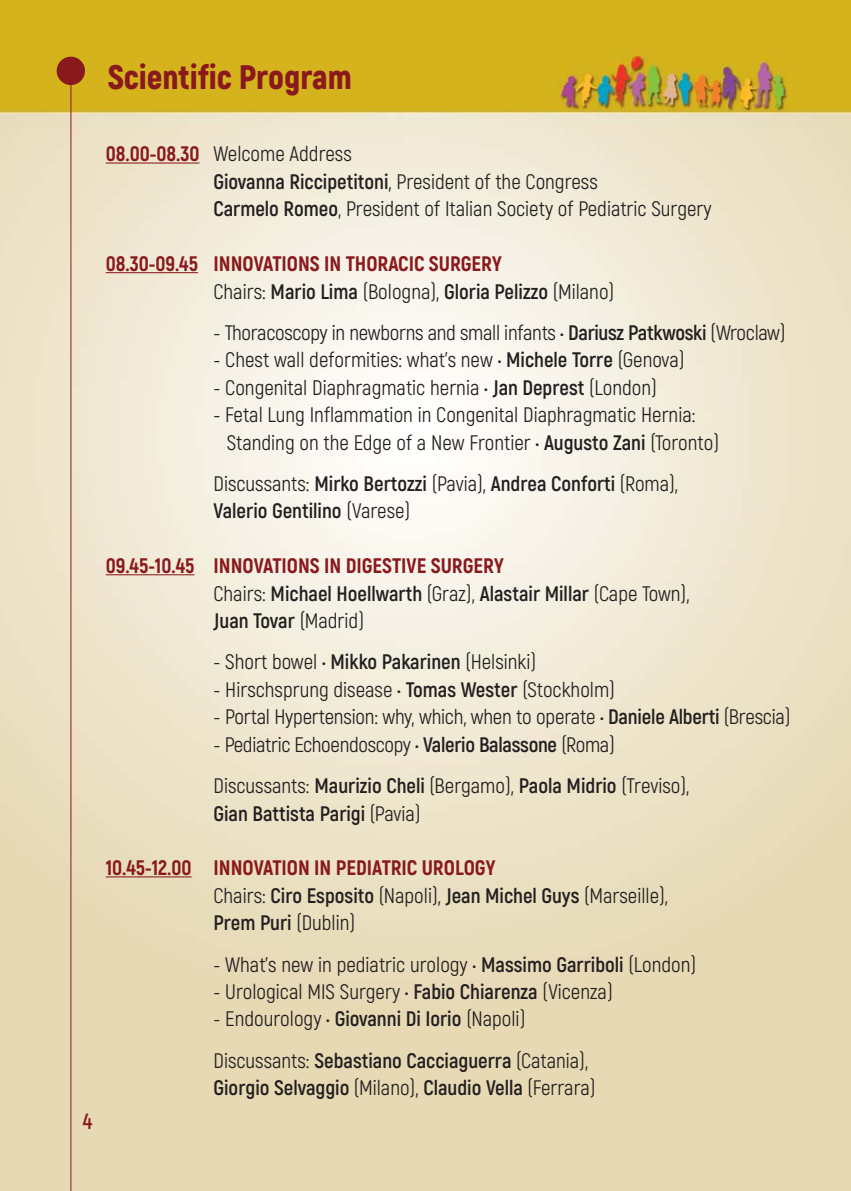
<style>
.page{position:relative;width:851px;height:1191px;background:#fff}
.page>*{position:absolute;margin:0;border:0;box-sizing:border-box;transform-origin:0 0}
.t1{font:900 34px "Akrobat";color:#89191c}
.t2{font:700 22px "Akrobat";color:#89191c}
.t3{font:21px/27.4px "Akrobat";color:#231f20}
.t4{font:800 21px/27.4px "Akrobat";color:#89191c}
.t5{font:700 21px/27.4px "Akrobat";color:#231f20}
.s1{font-weight:800;color:#89191c}
.s2{font-weight:700}
.s3{font-weight:400;color:#231f20}
.s4{font-weight:700;color:#231f20}
.s5{font-weight:400}
</style>
<div class="page">
<img style="left:0;top:0;width:850px;height:1191px">
<div style="left:57px;top:57px;width:28px;height:28px;background:#89191c;border-radius:50%"></div>
<hr style="left:70px;top:71px;width:1px;height:1120px;background:#89191c">
<hr style="left:106px;top:162px;width:93px;height:2px;background:#89191c">
<hr style="left:106px;top:272px;width:92px;height:1px;background:#89191c">
<hr style="left:106px;top:574px;width:88px;height:1px;background:#89191c">
<hr style="left:106px;top:876px;width:85px;height:1px;background:#89191c">
<h1 class="t1" style="left:108px;top:57px;width:246px">Scientific Program</h1>
<p class="t2" style="left:83px;top:1113px;width:11px">4</p>
<p class="t3" style="left:213px;top:142px;width:499px;text-indent:-108px"><span class="s1">08.00-08.30</span> Welcome Address<br><span class="s2">Giovanna Riccipetitoni</span>, President of the Congress<br><span class="s2">Carmelo Romeo</span>, President of Italian Society of Pediatric Surgery</p>
<p class="t4" style="left:213px;top:252px;width:402px;text-indent:-108px">08.30-09.45 INNOVATIONS IN THORACIC SURGERY<br><span class="s3">Chairs:</span> <span class="s4">Mario Lima</span> <span class="s3">(Bologna),</span> <span class="s4">Gloria Pelizzo</span> <span class="s3">(Milano)</span></p>
<p class="t3" style="left:213px;top:321px;width:573px">- Thoracoscopy in newborns and small infants • <span class="s2">Dariusz Patkwoski</span> (Wroclaw)</p>
<p class="t3" style="left:213px;top:348px;width:472px">- Chest wall deformities: what’s new • <span class="s2">Michele Torre</span> (Genova)</p>
<p class="t3" style="left:213px;top:375px;width:445px">- Congenital Diaphragmatic hernia • <span class="s2">Jan Deprest</span> (London)</p>
<p class="t3" style="left:227px;top:403px;width:493px;text-indent:-13px">- Fetal Lung Inflammation in Congenital Diaphragmatic Hernia:<br>Standing on the Edge of a New Frontier • <span class="s2">Augusto Zani</span> (Toronto)</p>
<p class="t5" style="left:213px;top:472px;width:466px"><span class="s5">Discussants:</span> Mirko Bertozzi <span class="s5">(Pavia),</span> Andrea Conforti <span class="s5">(Roma),<br></span>Valerio Gentilino <span class="s5">(Varese)</span></p>
<p class="t4" style="left:213px;top:554px;width:477px;text-indent:-108px">09.45-10.45 INNOVATIONS IN DIGESTIVE SURGERY<br><span class="s3">Chairs:</span> <span class="s4">Michael Hoellwarth</span> <span class="s3">(Graz),</span> <span class="s4">Alastair Millar</span> <span class="s3">(Cape Town),<br></span><span class="s4">Juan Tovar</span> <span class="s3">(Madrid)</span></p>
<p class="t3" style="left:213px;top:650px;width:324px">- Short bowel • <span class="s2">Mikko Pakarinen</span> (Helsinki)</p>
<p class="t3" style="left:213px;top:677px;width:403px">- Hirschsprung disease • <span class="s2">Tomas Wester</span> (Stockholm)</p>
<p class="t3" style="left:213px;top:705px;width:578px">- Portal Hypertension: why, which, when to operate • <span class="s2">Daniele Alberti</span> (Brescia)</p>
<p class="t3" style="left:213px;top:725px;width:477px;line-height:41.4px">- Pediatric Echoendoscopy • <span class="s2">Valerio Balassone</span> (Roma)<br>Discussants: <span class="s2">Maurizio Cheli</span> (Bergamo), <span class="s2">Paola Midrio</span> (Treviso),</p>
<p class="t5" style="left:213px;top:801px;width:209px">Gian Battista Parigi <span class="s5">(Pavia)</span></p>
<p class="t4" style="left:213px;top:856px;width:456px;text-indent:-108px">10.45-12.00 INNOVATION IN PEDIATRIC UROLOGY<br><span class="s3">Chairs:</span> <span class="s4">Ciro Esposito</span> <span class="s3">(Napoli),</span> <span class="s4">Jean Michel Guys</span> <span class="s3">(Marseille),<br></span><span class="s4">Prem Puri</span> <span class="s3">(Dublin)</span></p>
<p class="t3" style="left:213px;top:952px;width:484px">- What’s new in pediatric urology • <span class="s2">Massimo Garriboli</span> (London)</p>
<p class="t3" style="left:213px;top:979px;width:401px">- Urological MIS Surgery • <span class="s2">Fabio Chiarenza</span> (Vicenza)</p>
<p class="t3" style="left:213px;top:1000px;width:376px;line-height:41.4px">- Endourology • <span class="s2">Giovanni Di Iorio</span> (Napoli)<br>Discussants: <span class="s2">Sebastiano Cacciaguerra</span> (Catania),</p>
<p class="t5" style="left:213px;top:1076px;width:383px">Giorgio Selvaggio <span class="s5">(Milano),</span> Claudio Vella <span class="s5">(Ferrara)</span></p>
</div>
